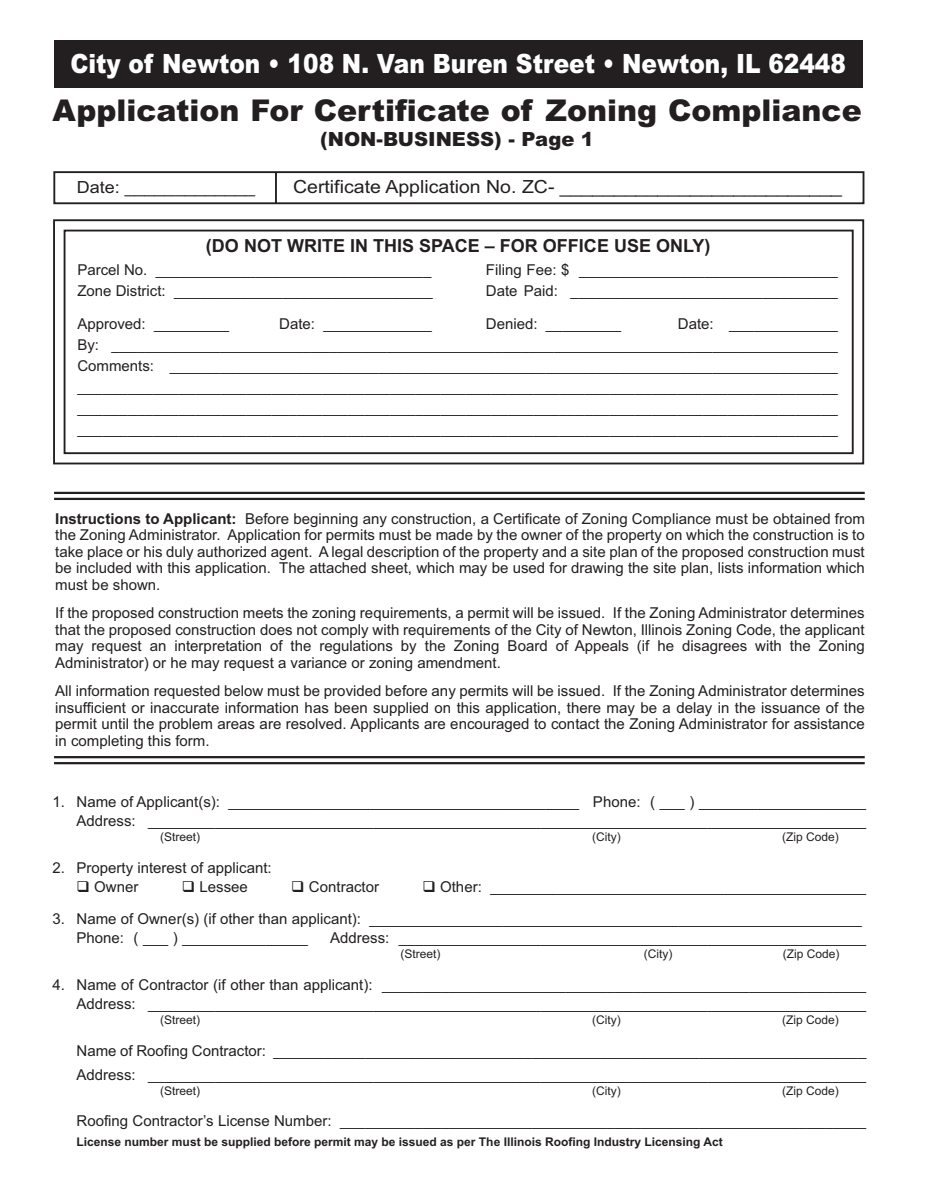
<style>
.page{position:relative;width:944px;height:1188px;background:#fff}
.page>*{position:absolute;margin:0;border:0;box-sizing:border-box;transform-origin:0 0}
.t1{font:900 30px "Arial";color:#231f20}
.t2{font:900 26.55px "Arial";color:#fff;scale:.88 1}
.t3{font:900 19.5px "Arial";color:#231f20}
.t4{font:18.15px "Arial";color:#231f20;scale:1.08 1}
.t5{font:700 18px "Arial";color:#231f20}
.t6{font:16.8px "Arial";color:#231f20;scale:1.08 1}
.t7{font:15px/16.5px "Arial";color:#231f20;text-align:justify}
.t8{font:700 12px "Arial";color:#231f20}
.t9{font:12px "Arial";color:#231f20}
.s1{font-weight:700}
</style>
<div class="page">
<hr style="left:54px;top:492px;width:810px;height:2px;background:#231f20">
<hr style="left:54px;top:498px;width:810px;height:2px;background:#231f20">
<svg style="left:53px;top:219px;width:811px;height:246px"></svg>
<svg style="left:53px;top:171px;width:812px;height:34px"></svg>
<div style="left:54px;top:40px;width:808px;height:48px;background:#231f20"></div>
<hr style="left:54px;top:756px;width:810px;height:2px;background:#231f20">
<hr style="left:54px;top:762px;width:810px;height:2px;background:#231f20">
<p class="t2" style="left:70px;top:48px;width:882px">City of Newton • 108 N. Van Buren Street • Newton, IL 62448</p>
<p class="t1" style="left:53px;top:93px;width:810px">Application For Certificate of Zoning Compliance</p>
<p class="t3" style="left:320px;top:128px;width:275px">(NON-BUSINESS) - Page 1</p>
<p class="t6" style="left:77px;top:181px;width:166px">Date: _____________</p>
<p class="t4" style="left:293px;top:180px;width:509px">Certificate Application No. ZC- __________________________</p>
<p class="t5" style="left:206px;top:239px;width:506px">(DO NOT WRITE IN THIS SPACE – FOR OFFICE USE ONLY)</p>
<p class="t7" style="left:77px;top:263px;width:355px">Parcel No. _________________________________</p>
<p class="t7" style="left:486px;top:263px;width:353px">Filing Fee: $ _______________________________</p>
<p class="t7" style="left:77px;top:284px;width:357px">Zone District: _______________________________</p>
<p class="t7" style="left:485px;top:284px;width:353px">Date Paid: ________________________________</p>
<p class="t7" style="left:77px;top:317px;width:153px">Approved: _________</p>
<p class="t7" style="left:279px;top:317px;width:154px">Date: _____________</p>
<p class="t7" style="left:485px;top:317px;width:137px">Denied: _________</p>
<p class="t7" style="left:77px;top:315px;width:761px;line-height:21px;text-indent:600px">Date: _____________ By: _______________________________________________________________________________________ Comments: ________________________________________________________________________________ __________________________________________________________________________________________ __________________________________________________________________________________________ __________________________________________________________________________________________</p>
<p class="t7" style="left:55px;top:512px;width:811px"><span class="s1">Instructions to Applicant:</span> Before beginning any construction, a Certificate of Zoning Compliance must be obtained from the Zoning Administrator. Application for permits must be made by the owner of the property on which the construction is to take place or his duly authorized agent. A legal description of the property and a site plan of the proposed construction must be included with this application. The attached sheet, which may be used for drawing the site plan, lists information which must be shown.</p>
<p class="t7" style="left:55px;top:606px;width:810px">If the proposed construction meets the zoning requirements, a permit will be issued. If the Zoning Administrator determines that the proposed construction does not comply with requirements of the City of Newton, Illinois Zoning Code, the applicant may request an interpretation of the regulations by the Zoning Board of Appeals (if he disagrees with the Zoning Administrator) or he may request a variance or zoning amendment.</p>
<p class="t7" style="left:55px;top:684px;width:810px">All information requested below must be provided before any permits will be issued. If the Zoning Administrator determines insufficient or inaccurate information has been supplied on this application, there may be a delay in the issuance of the permit until the problem areas are resolved. Applicants are encouraged to contact the Zoning Administrator for assistance in completing this form.</p>
<p class="t7" style="left:53px;top:793px;width:815px;line-height:19.5px;text-align:right">1. Name of Applicant(s): __________________________________________ Phone: ( ___ ) ____________________<br>Address: ______________________________________________________________________________________</p>
<p class="t9" style="left:160px;top:832px;width:42px">(Street)</p>
<p class="t9" style="left:592px;top:832px;width:30px">(City)</p>
<p class="t9" style="left:782px;top:832px;width:58px">(Zip Code)</p>
<p class="t7" style="left:94px;top:859px;width:179px;line-height:19.5px;text-indent:-42px">2. Property interest of applicant:<br>Owner</p>
<p class="t7" style="left:199px;top:880px;width:50px">Lessee</p>
<p class="t7" style="left:309px;top:880px;width:72px">Contractor</p>
<p class="t7" style="left:440px;top:880px;width:427px">Other: _____________________________________________</p>
<p class="t7" style="left:76px;top:910px;width:786px;line-height:19.5px;text-indent:-24px">3. Name of Owner(s) (if other than applicant): ___________________________________________________________<br>Phone: ( ___ ) _______________</p>
<p class="t7" style="left:330px;top:931px;width:537px">Address: ________________________________________________________</p>
<p class="t9" style="left:400px;top:949px;width:41px">(Street)</p>
<p class="t9" style="left:643px;top:949px;width:30px">(City)</p>
<p class="t9" style="left:782px;top:949px;width:58px">(Zip Code)</p>
<p class="t7" style="left:53px;top:976px;width:815px;line-height:19.5px;text-align:right">4. Name of Contractor (if other than applicant): __________________________________________________________<br>Address: ______________________________________________________________________________________</p>
<p class="t9" style="left:160px;top:1015px;width:42px">(Street)</p>
<p class="t9" style="left:592px;top:1015px;width:30px">(City)</p>
<p class="t9" style="left:782px;top:1015px;width:58px">(Zip Code)</p>
<p class="t7" style="left:76px;top:1040px;width:791px;line-height:24px">Name of Roofing Contractor: _______________________________________________________________________<br>Address: ______________________________________________________________________________________</p>
<p class="t9" style="left:160px;top:1086px;width:42px">(Street)</p>
<p class="t9" style="left:592px;top:1086px;width:30px">(City)</p>
<p class="t9" style="left:782px;top:1086px;width:58px">(Zip Code)</p>
<p class="t7" style="left:76px;top:1114px;width:791px">Roofing Contractor’s License Number: _______________________________________________________________</p>
<p class="t8" style="left:76px;top:1137px;width:647px">License number must be supplied before permit may be issued as per The Illinois Roofing Industry Licensing Act</p>
</div>
